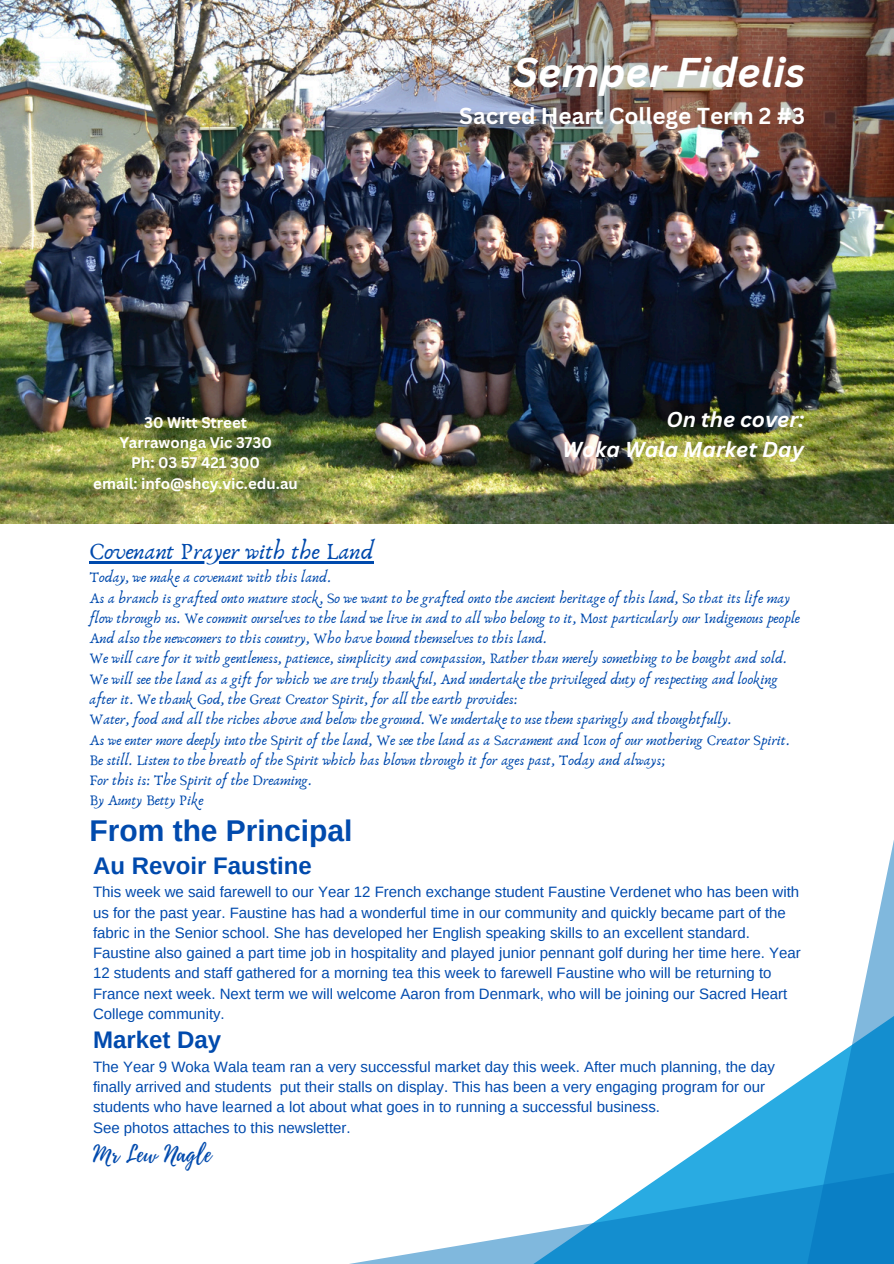
<style>
.page{position:relative;width:894px;height:1264px;background:#fff}
.page>*{position:absolute;margin:0;border:0;box-sizing:border-box;transform-origin:0 0}
.t1{font:italic 700 40.5px "Canva Sans";color:#fff}
.t2{font:700 30px "Arimo";color:#004aad}
.t3{font:24px "Anaktoria";color:#004aad}
.t4{font:700 24px "Arimo";color:#004aad}
.t5{font:700 22.5px "Canva Sans";color:#fff}
.t6{font:22.5px "Playlist Script";color:#004aad}
.t7{font:italic 700 21px/29.2px "Canva Sans";color:#fff;text-align:right}
.t8{font:15px/20.2px "Anaktoria";color:#004aad}
.t9{font:15px/20.2px "Arimo";color:#004aad}
.t10{font:700 15px/20.2px "Canva Sans";color:#fff;text-align:center}
</style>
<div class="page">
<svg style="left:670px;top:1080px;width:131px;height:90px"></svg>
<svg style="left:801px;top:845px;width:92px;height:325px"></svg>
<svg style="left:355px;top:1170px;width:538px;height:93px"></svg>
<img style="left:0;top:0;width:893px;height:523px">
<hr style="left:89px;top:561px;width:285px;height:2px;background:#004aad">
<h4 class="t10" style="left:93px;top:412px;width:206px">30 Witt Street<br>Yarrawonga Vic 3730<br>Ph: 03 57 421 300<br>email: info@shcy.vic.edu.au</h4>
<h2 class="t1" style="left:513px;top:44px;width:293px">Semper Fidelis</h2>
<h2 class="t5" style="left:459px;top:100px;width:347px">Sacred Heart College Term 2 #3</h2>
<p class="t7" style="left:562px;top:404px;width:243px">On the cover:<br>Woka Wala Market Day</p>
<p class="t3" style="left:89px;top:536px;width:286px">Covenant Prayer with the Land</p>
<p class="t8" style="left:89px;top:568px;width:243px">Today, we make a covenant with this land.</p>
<p class="t8" style="left:89px;top:588px;width:712px">As a branch is grafted onto mature stock, So we want to be grafted onto the ancient heritage of this land, So that its life may flow through us. We commit ourselves to the land we live in and to all who belong to it, Most particularly our Indigenous people<br>And also the newcomers to this country, Who have bound themselves to this land.</p>
<p class="t8" style="left:89px;top:649px;width:699px">We will care for it with gentleness, patience, simplicity and compassion, Rather than merely something to be bought and sold.</p>
<p class="t8" style="left:89px;top:669px;width:690px">We will see the land as a gift for which we are truly thankful, And undertake the privileged duty of respecting and looking after it. We thank God, the Great Creator Spirit, for all the earth provides:</p>
<p class="t8" style="left:89px;top:709px;width:643px">Water, food and all the riches above and below the ground. We undertake to use them sparingly and thoughtfully.</p>
<p class="t8" style="left:89px;top:730px;width:701px">As we enter more deeply into the Spirit of the land, We see the land as a Sacrament and Icon of our mothering Creator Spirit.</p>
<p class="t8" style="left:89px;top:750px;width:577px">Be still. Listen to the breath of the Spirit which has blown through it for ages past, Today and always;</p>
<p class="t8" style="left:89px;top:770px;width:224px">For this is: The Spirit of the Dreaming.</p>
<h1 class="t8" style="left:89px;top:790px;width:116px">By Aunty Betty Pike</h1>
<h2 class="t2" style="left:89px;top:814px;width:265px">From the Principal</h2>
<p class="t4" style="left:93px;top:851px;width:220px">Au Revoir Faustine</p>
<p class="t9" style="left:93px;top:882px;width:709px">This week we said farewell to our Year 12 French exchange student Faustine Verdenet who has been with us for the past year. Faustine has had a wonderful time in our community and quickly became part of the fabric in the Senior school. She has developed her English speaking skills to an excellent standard.<br>Faustine also gained a part time job in hospitality and played junior pennant golf during her time here. Year 12 students and staff gathered for a morning tea this week to farewell Faustine who will be returning to France next week. Next term we will welcome Aaron from Denmark, who will be joining our Sacred Heart College community.</p>
<p class="t4" style="left:93px;top:1026px;width:129px">Market Day</p>
<p class="t9" style="left:93px;top:1056px;width:683px">The Year 9 Woka Wala team ran a very successful market day this week. After much planning, the day finally arrived and students put their stalls on display. This has been a very engaging program for our students who have learned a lot about what goes in to running a successful business.</p>
<p class="t9" style="left:93px;top:1117px;width:259px">See photos attaches to this newsletter.</p>
<p class="t6" style="left:93px;top:1138px;width:120px">Mr Lew Nagle</p>
</div>
